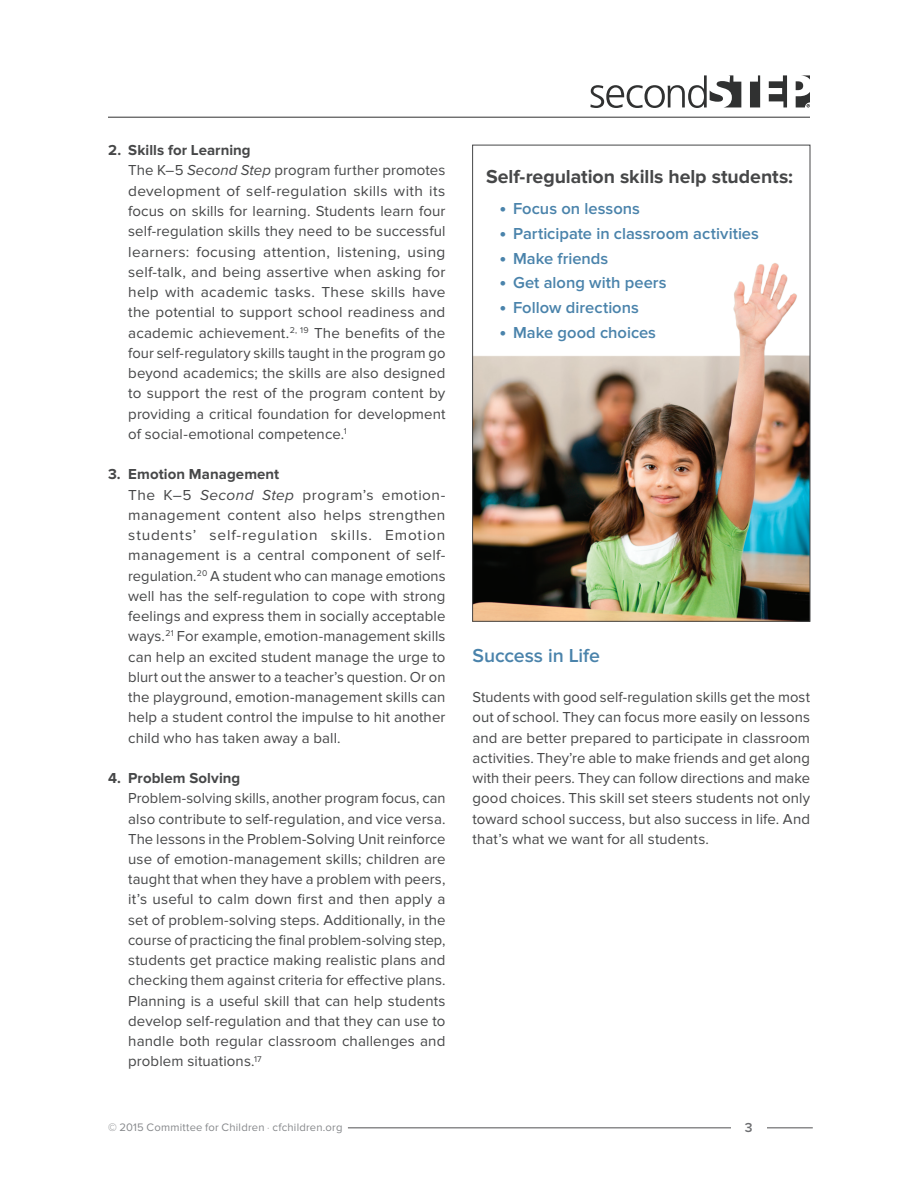
<style>
.page{position:relative;width:918px;height:1188px;background:#fff}
.page>*{position:absolute;margin:0;border:0;box-sizing:border-box;transform-origin:0 0}
.header_4{font:700 19.5px "Proxima Nova";color:#464748}
.HEader_5{font:600 19.5px "Proxima Nova";letter-spacing:-.005em;color:#4a83ab}
.t1{font:600 16.5px "Proxima Nova";color:#4a83ab}
.copy{font:15px/20.2px "Proxima Nova";letter-spacing:.01em;color:#464748;text-align:justify}
.t2{font:700 15px "Proxima Nova";letter-spacing:.005em;color:#464748}
.t3{font:600 13.5px "Proxima Nova";color:#6c6d70}
.t4{font:11.25px "Proxima Nova";letter-spacing:.02em;color:#87898c}
.s1{font-style:italic}
.s2{font-weight:700;font-size:19.5px}
.s3{font-weight:300}
</style>
<div class="page">
<hr style="left:108px;top:117px;width:702px;height:1px;background:#303131">
<svg style="left:590px;top:75px;width:220px;height:33px"></svg>
<hr style="left:348px;top:1128px;width:465px;height:1px;background:#515153">
<div style="left:731px;top:1095px;width:35px;height:63px;background:#fff"></div>
<img style="left:474px;top:263px;width:334px;height:357px">
<div style="left:472px;top:145px;width:338px;height:477px;border:1px solid #464748"></div>
<p class="t2" style="left:108px;top:142px;width:144px">2. Skills for Learning</p>
<p class="copy" style="left:128px;top:161px;width:319px">The K–5 <span class="s1">Second Step</span> program further promotes development of self-regulation skills with its focus on skills for learning. Students learn four self-regulation skills they need to be successful learners: focusing attention, listening, using self-talk, and being assertive when asking for help with academic tasks. These skills have the potential to support school readiness and academic achievement.<sup>2,</sup> <sup>19</sup> The benefits of the four self-regulatory skills taught in the program go beyond academics; the skills are also designed to support the rest of the program content by providing a critical foundation for development of social-emotional competence.<sup>1</sup></p>
<p class="t2" style="left:108px;top:466px;width:173px">3. Emotion Management</p>
<p class="copy" style="left:128px;top:485px;width:319px">The K–5 <span class="s1">Second Step</span> program’s emotion&shy;management content also helps strengthen students’ self-regulation skills. Emotion management is a central component of self&shy;regulation.<sup>20</sup> A student who can manage emotions well has the self-regulation to cope with strong feelings and express them in socially acceptable ways.<sup>21</sup> For example, emotion-management skills can help an excited student manage the urge to blurt out the answer to a teacher’s question. Or on the playground, emotion-management skills can help a student control the impulse to hit another child who has taken away a ball.</p>
<p class="t2" style="left:108px;top:769px;width:134px">4. Problem Solving</p>
<p class="copy" style="left:128px;top:788px;width:319px">Problem-solving skills, another program focus, can also contribute to self-regulation, and vice versa.<br>The lessons in the Problem-Solving Unit reinforce use of emotion-management skills; children are taught that when they have a problem with peers, it’s useful to calm down first and then apply a set of problem-solving steps. Additionally, in the course of practicing the final problem-solving step, students get practice making realistic plans and checking them against criteria for effective plans.<br>Planning is a useful skill that can help students develop self-regulation and that they can use to handle both regular classroom challenges and problem situations.<sup>17</sup></p>
<p class="header_4" style="left:486px;top:165px;width:309px">Self-regulation skills help students:</p>
<p class="t1" style="left:500px;top:199px;width:142px"><span class="s2">•</span> Focus on lessons</p>
<p class="t1" style="left:500px;top:224px;width:261px"><span class="s2">•</span> Participate in classroom activities</p>
<p class="t1" style="left:500px;top:249px;width:110px"><span class="s2">•</span> Make friends</p>
<p class="t1" style="left:500px;top:273px;width:169px"><span class="s2">•</span> Get along with peers</p>
<p class="t1" style="left:500px;top:298px;width:141px"><span class="s2">•</span> Follow directions</p>
<p class="t1" style="left:500px;top:323px;width:158px"><span class="s2">•</span> Make good choices</p>
<p class="HEader_5" style="left:472px;top:644px;width:129px">Success in Life</p>
<p class="copy" style="left:472px;top:687px;width:339px">Students with good self-regulation skills get the most out of school. They can focus more easily on lessons and are better prepared to participate in classroom activities. They’re able to make friends and get along with their peers. They can follow directions and make good choices. This skill set steers students not only toward school success, but also success in life. And that’s what we want for all students.</p>
<p class="t4" style="left:108px;top:1121px;width:236px">© 2015 Committee for Children <span class="s3">∙</span> cfchildren.org</p>
<p class="t3" style="left:745px;top:1120px;width:9px">3</p>
</div>
